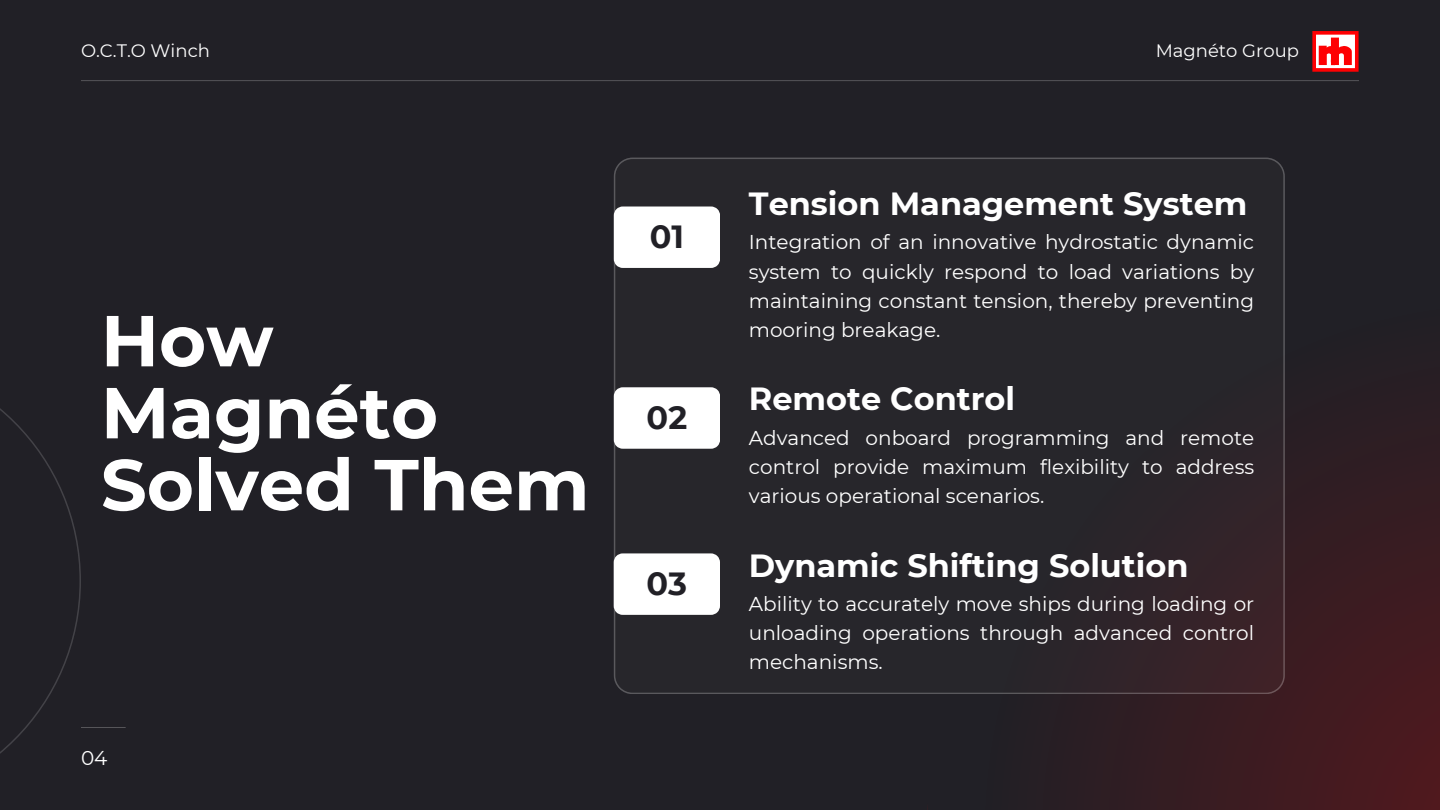
<style>
.page{position:relative;width:1440px;height:810px;background:#212026}
.page>*{position:absolute;margin:0;border:0;box-sizing:border-box;transform-origin:0 0}
.t1{font:700 72px/72px "Montserrat";color:#fff}
.t2{font:700 32px "Montserrat";color:#fff}
.t3{font:700 32px "Montserrat";color:#212026}
.t4{font:20px/29.2px "Montserrat";color:#fff;text-align:justify}
.t5{font:18px "Montserrat";color:#fff}
</style>
<div class="page">
<svg style="left:927px;top:408px;width:513px;height:402px;fill:#361c22"></svg>
<hr style="left:81px;top:727px;width:45px;height:1px;background:#fff">
<svg style="left:614px;top:158px;width:671px;height:536px"></svg>
<div style="left:614px;top:553px;width:106px;height:62px;background:#fff"></div>
<div style="left:614px;top:207px;width:106px;height:61px;background:#fff"></div>
<div style="left:614px;top:387px;width:106px;height:62px;background:#fff"></div>
<svg style="left:0;top:408px;width:81px;height:346px"></svg>
<hr style="left:81px;top:80px;width:1278px;height:1px;background:#fff">
<svg style="left:1312px;top:31px;width:47px;height:41px;background:#f86061"></svg>
<h2 class="t5" style="left:81px;top:39px;width:130px">O.C.T.O Winch</h2>
<p class="t5" style="left:1156px;top:39px;width:145px">Magnéto Group</p>
<p class="t1" style="left:101px;top:305px;width:490px">How<br>Magnéto<br>Solved Them</p>
<p class="t4" style="left:81px;top:743px;width:28px">04</p>
<p class="t3" style="left:650px;top:217px;width:36px">01</p>
<p class="t3" style="left:647px;top:398px;width:42px">02</p>
<p class="t3" style="left:647px;top:564px;width:42px">03</p>
<h2 class="t2" style="left:749px;top:184px;width:500px">Tension Management System</h2>
<p class="t4" style="left:749px;top:228px;width:507px">Integration of an innovative hydrostatic dynamic system to quickly respond to load variations by maintaining constant tension, thereby preventing mooring breakage.</p>
<h2 class="t2" style="left:749px;top:379px;width:268px">Remote Control</h2>
<p class="t4" style="left:749px;top:423px;width:507px">Advanced onboard programming and remote control provide maximum flexibility to address various operational scenarios.</p>
<h1 class="t2" style="left:749px;top:546px;width:441px">Dynamic Shifting Solution</h1>
<p class="t4" style="left:749px;top:589px;width:507px">Ability to accurately move ships during loading or unloading operations through advanced control mechanisms.</p>
</div>
